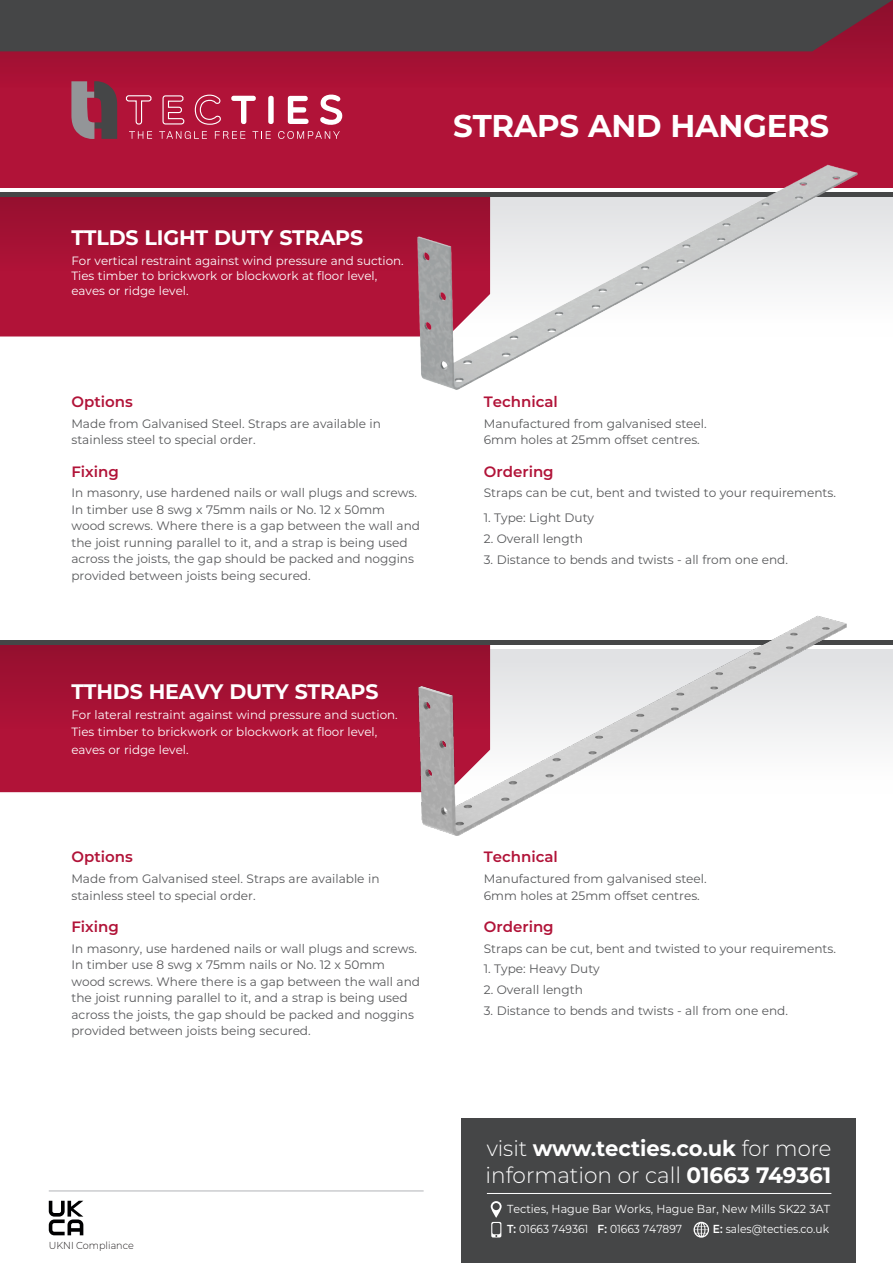
<style>
.page{position:relative;width:893px;height:1263px;background:#fff}
.page>*{position:absolute;margin:0;border:0;box-sizing:border-box;transform-origin:0 0}
.t1{font:700 31.5px "Montserrat";letter-spacing:-.01em;color:#fff}
.t2{font:300 22.35px "Montserrat";color:#fff}
.t3{font:700 21.75px "Montserrat";color:#fff}
.t4{font:700 21px "Montserrat";letter-spacing:-.01em;color:#fff}
.t5{font:600 15px "Montserrat";color:#b11338}
.t6{font:12.15px/16.5px "Montserrat";color:#57585a}
.t7{font:12px/15.3px "Montserrat";color:#fff}
.t8{font:11.7px "Montserrat";color:#fff;scale:.91 1}
.t9{font:11.7px "Montserrat";color:#fff;scale:.95 1}
.t10{font:300 10.2px "Montserrat";color:#231f20;scale:.95 1}
.s1{font-weight:300}
.s2{font-weight:700}
.s3{font-weight:600}
</style>
<div class="page">
<svg style="left:0;top:51px;width:893px;height:137px;background:#ad1236"></svg>
<div style="left:0;top:192px;width:893px;height:144px;background:linear-gradient(to bottom,#d6d7d9,#fff)"></div>
<div style="left:0;top:329px;width:409px;height:7px;background:#b11338"></div>
<svg style="left:0;top:196px;width:409px;height:133px;background:#a81235"></svg>
<svg style="left:71px;top:81px;width:46px;height:58px;background:#7e5560"></svg>
<svg style="left:124px;top:93px;width:219px;height:46px;background:#bf3d5c"></svg>
<div style="left:0;top:0;width:893px;height:51px;background:#454647"></div>
<hr style="left:49px;top:1191px;width:375px;height:1px;background:#b2b3b7">
<svg style="left:49px;top:1201px;width:34px;height:34px"></svg>
<div style="left:461px;top:1118px;width:395px;height:145px;background:#454647"></div>
<hr style="left:487px;top:1193px;width:344px;height:1px;background:#fff">
<svg style="left:693px;top:1222px;width:16px;height:15px"></svg>
<svg style="left:491px;top:1201px;width:11px;height:36px"></svg>
<div style="left:0;top:649px;width:893px;height:144px;background:linear-gradient(to bottom,#dfe0e2,#fff)"></div>
<svg style="left:0;top:644px;width:409px;height:149px;background:#a81336"></svg>
<hr style="left:0;top:640px;width:893px;height:4px;background:#454647">
<hr style="left:0;top:192px;width:893px;height:4px;background:#454647">
<img style="left:409px;top:615px;width:441px;height:221px">
<img style="left:409px;top:161px;width:453px;height:229px">
<p class="t4" style="left:71px;top:222px;width:293px">TTLDS LIGHT DUTY STRAPS</p>
<p class="t7" style="left:71px;top:252px;width:334px">For vertical restraint against wind pressure and suction.<br>Ties timber to brickwork or blockwork at floor level, eaves or ridge level.</p>
<p class="t1" style="left:453px;top:103px;width:377px">STRAPS AND HANGERS</p>
<p class="t5" style="left:71px;top:391px;width:63px">Options</p>
<p class="t6" style="left:71px;top:415px;width:311px">Made from Galvanised Steel. Straps are available in stainless steel to special order.</p>
<p class="t5" style="left:71px;top:460px;width:49px">Fixing</p>
<p class="t6" style="left:71px;top:484px;width:350px">In masonry, use hardened nails or wall plugs and screws.<br>In timber use 8 swg x 75mm nails or No. 12 x 50mm wood screws. Where there is a gap between the wall and the joist running parallel to it, and a strap is being used across the joists, the gap should be packed and noggins provided between joists being secured.</p>
<p class="t5" style="left:484px;top:391px;width:76px">Technical</p>
<p class="t6" style="left:484px;top:415px;width:224px">Manufactured from galvanised steel.<br>6mm holes at 25mm offset centres.</p>
<p class="t5" style="left:484px;top:460px;width:71px">Ordering</p>
<p class="t6" style="left:484px;top:484px;width:354px">Straps can be cut, bent and twisted to your requirements.</p>
<p class="t6" style="left:484px;top:509px;width:112px">1. Type: Light Duty</p>
<p class="t6" style="left:484px;top:530px;width:101px">2. Overall length</p>
<p class="t6" style="left:484px;top:551px;width:306px">3. Distance to bends and twists - all from one end.</p>
<p class="t4" style="left:71px;top:676px;width:309px">TTHDS HEAVY DUTY STRAPS</p>
<p class="t7" style="left:71px;top:706px;width:328px">For lateral restraint against wind pressure and suction.</p>
<p class="t7" style="left:71px;top:724px;width:307px">Ties timber to brickwork or blockwork at floor level,</p>
<p class="t7" style="left:71px;top:741px;width:119px">eaves or ridge level.</p>
<p class="t5" style="left:71px;top:846px;width:63px">Options</p>
<p class="t6" style="left:71px;top:870px;width:310px">Made from Galvanised steel. Straps are available in stainless steel to special order.</p>
<p class="t5" style="left:71px;top:916px;width:49px">Fixing</p>
<p class="t6" style="left:71px;top:940px;width:350px">In masonry, use hardened nails or wall plugs and screws.<br>In timber use 8 swg x 75mm nails or No. 12 x 50mm wood screws. Where there is a gap between the wall and the joist running parallel to it, and a strap is being used across the joists, the gap should be packed and noggins provided between joists being secured.</p>
<p class="t10" style="left:49px;top:1239px;width:91px">UKNI Compliance</p>
<p class="t5" style="left:484px;top:846px;width:76px">Technical</p>
<p class="t6" style="left:484px;top:870px;width:224px">Manufactured from galvanised steel.<br>6mm holes at 25mm offset centres.</p>
<p class="t5" style="left:484px;top:916px;width:71px">Ordering</p>
<p class="t6" style="left:484px;top:940px;width:354px">Straps can be cut, bent and twisted to your requirements.</p>
<p class="t6" style="left:484px;top:960px;width:118px">1. Type: Heavy Duty</p>
<p class="t6" style="left:484px;top:981px;width:101px">2. Overall length</p>
<p class="t6" style="left:484px;top:1002px;width:306px">3. Distance to bends and twists - all from one end.</p>
<p class="t3" style="left:487px;top:1133px;width:346px"><span class="s1">visit</span> www.tecties.co.uk <span class="s1">for more</span></p>
<p class="t2" style="left:486px;top:1160px;width:347px">information or call <span class="s2">01663 749361</span></p>
<p class="t9" style="left:507px;top:1200px;width:341px">Tecties, Hague Bar Works, Hague Bar, New Mills SK22 3AT</p>
<p class="t8" style="left:507px;top:1221px;width:194px"><span class="s3">T:</span> 01663 749361 <span class="s3">F:</span> 01663 747897</p>
<p class="t8" style="left:713px;top:1221px;width:129px"><span class="s3">E:</span> sales@tecties.co.uk</p>
</div>
